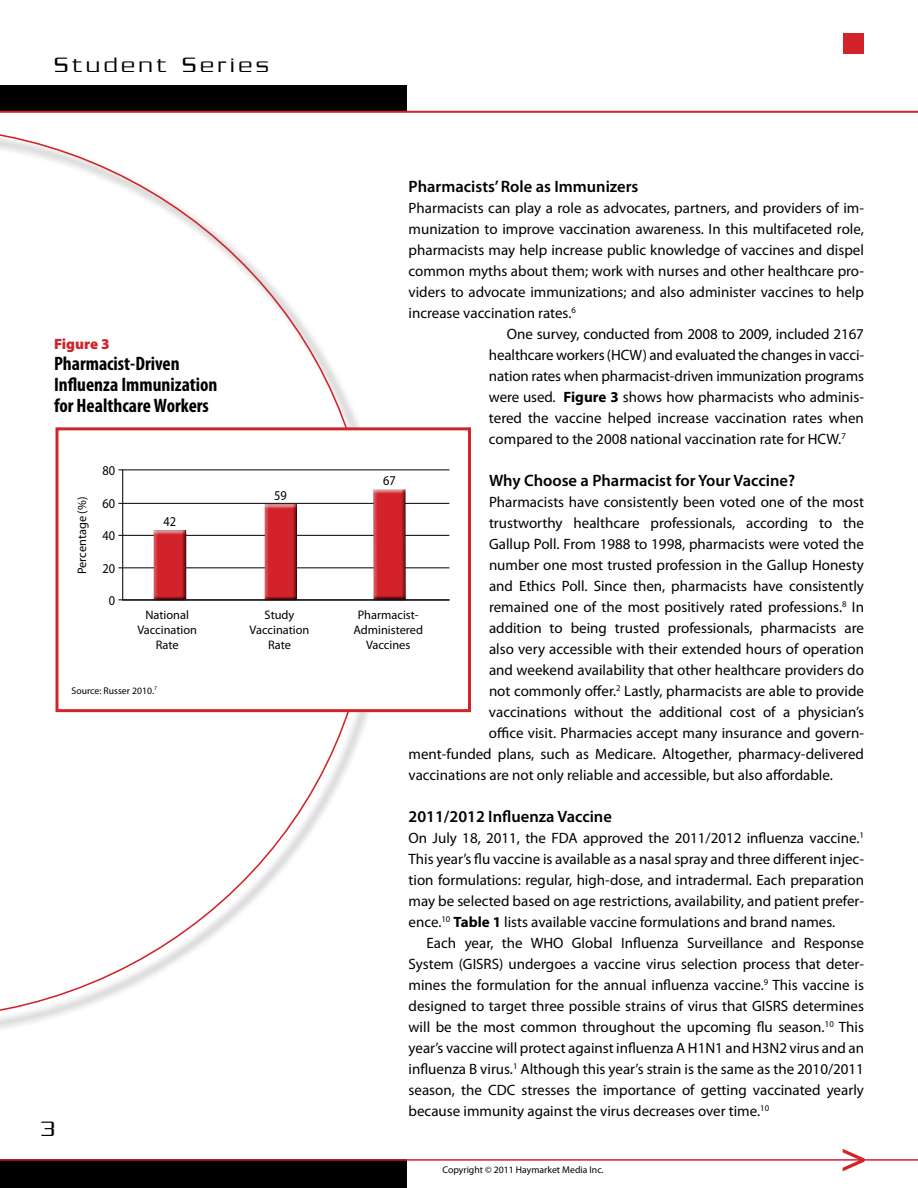
<style>
.page{position:relative;width:918px;height:1188px;background:#fff}
.page>*{position:absolute;margin:0;border:0;box-sizing:border-box;transform-origin:0 0}
.t1{font:300 46.5px "Serpentine";color:#d2232a}
.t2{font:300 22.5px "Serpentine";letter-spacing:.18em;color:#000}
.t3{font:700 condensed 19.5px/21px "Myriad Pro";color:#000}
.t4{font:600 16.5px "Myriad Pro";color:#000}
.t5{font:15px/21px "Myriad Pro";color:#000;text-align:justify}
.t6{font:900 15px "Myriad Pro";color:#d2232a}
.t7{font:13.5px "Myriad Pro";color:#000;scale:.92 1}
.t8{font:12.3px/14.9px "Myriad Pro";color:#000;text-align:center}
.t9{font:9.75px "Myriad Pro";color:#000}
.s1{font-weight:700}
</style>
<div class="page">
<svg style="left:51px;top:85px;width:119px;height:1px"></svg>
<svg style="left:180px;top:85px;width:92px;height:1px"></svg>
<div style="left:0;top:86px;width:406px;height:25px;background:#000"></div>
<div style="left:843px;top:33px;width:21px;height:21px;background:#d2232a"></div>
<div style="left:0;top:1160px;width:406px;height:28px;background:#000"></div>
<hr style="left:0;top:1159px;width:918px;height:2px;background:#d2232a">
<hr style="left:0;top:111px;width:918px;height:2px;background:#d2232a">
<svg style="left:0;top:134px;width:373px;height:886px"></svg>
<div style="left:56px;top:427px;width:415px;height:285px;background:#fff;border:3px solid #d2232a"></div>
<hr style="left:118px;top:470px;width:331px;height:1px;background:#000">
<hr style="left:118px;top:503px;width:331px;height:1px;background:#000">
<hr style="left:118px;top:535px;width:331px;height:1px;background:#000">
<hr style="left:118px;top:568px;width:331px;height:1px;background:#000">
<hr style="left:118px;top:600px;width:331px;height:1px;background:#000">
<svg style="left:122px;top:469px;width:328px;height:132px"></svg>
<div style="left:373px;top:488px;width:35px;height:115px;background:#000;opacity:.75"></div>
<h2 class="t2" style="left:54px;top:52px;width:216px">Student Series</h2>
<p class="t6" style="left:54px;top:333px;width:57px">Figure 3</p>
<h3 class="t3" style="left:54px;top:352px;width:165px">Pharmacist-Driven<br>Influenza Immunization for Healthcare Workers</h3>
<p class="t8" style="left:75px;top:574px;width:79px;rotate:-90deg">Percentage (%)</p>
<p class="t7" style="left:102px;top:462px;width:15px">80</p>
<p class="t7" style="left:102px;top:495px;width:15px">60</p>
<p class="t7" style="left:102px;top:527px;width:15px">40</p>
<p class="t7" style="left:102px;top:560px;width:15px">20</p>
<p class="t7" style="left:109px;top:592px;width:8px">0</p>
<p class="t7" style="left:164px;top:514px;width:15px">42</p>
<p class="t8" style="left:137px;top:608px;width:61px">National<br>Vaccination<br>Rate</p>
<p class="t9" style="left:72px;top:684px;width:87px">Source: Russer 2010.<sup>7</sup></p>
<p class="t7" style="left:274px;top:488px;width:15px">59</p>
<p class="t8" style="left:250px;top:608px;width:61px">Study<br>Vaccination<br>Rate</p>
<h2 class="t2" style="left:41px;top:1116px;width:15px">3</h2>
<p class="t4" style="left:409px;top:176px;width:231px">Pharmacists’ Role as Immunizers</p>
<p class="t5" style="left:409px;top:198px;width:457px">Pharmacists can play a role as advocates, partners, and providers of im-</p>
<p class="t5" style="left:409px;top:219px;width:457px">munization to improve vaccination awareness. In this multifaceted role,</p>
<p class="t5" style="left:409px;top:240px;width:457px">pharmacists may help increase public knowledge of vaccines and dispel</p>
<p class="t5" style="left:409px;top:261px;width:457px">common myths about them; work with nurses and other healthcare pro-</p>
<p class="t5" style="left:409px;top:282px;width:457px">viders to advocate immunizations; and also administer vaccines to help</p>
<p class="t5" style="left:409px;top:303px;width:169px">increase vaccination rates.<sup>6</sup></p>
<p class="t5" style="left:507px;top:324px;width:358px">One survey, conducted from 2008 to 2009, included 2167</p>
<p class="t5" style="left:489px;top:345px;width:376px">healthcare workers (HCW) and evaluated the changes in vacci-</p>
<p class="t5" style="left:489px;top:366px;width:376px">nation rates when pharmacist-driven immunization programs</p>
<p class="t5" style="left:489px;top:387px;width:377px">were used. <span class="s1">Figure 3</span> shows how pharmacists who adminis-</p>
<p class="t5" style="left:489px;top:408px;width:376px">tered the vaccine helped increase vaccination rates when</p>
<p class="t5" style="left:489px;top:429px;width:358px">compared to the 2008 national vaccination rate for HCW.<sup>7</sup></p>
<p class="t4" style="left:489px;top:470px;width:308px">Why Choose a Pharmacist for Your Vaccine?</p>
<p class="t5" style="left:489px;top:492px;width:377px">Pharmacists have consistently been voted one of the most</p>
<p class="t5" style="left:489px;top:513px;width:376px">trustworthy healthcare professionals, according to the</p>
<p class="t5" style="left:489px;top:534px;width:377px">Gallup Poll. From 1988 to 1998, pharmacists were voted the</p>
<p class="t5" style="left:489px;top:555px;width:377px">number one most trusted profession in the Gallup Honesty</p>
<p class="t5" style="left:489px;top:576px;width:376px">and Ethics Poll. Since then, pharmacists have consistently</p>
<p class="t5" style="left:489px;top:597px;width:377px">remained one of the most positively rated professions.<sup>8</sup> In</p>
<p class="t5" style="left:489px;top:618px;width:376px">addition to being trusted professionals, pharmacists are</p>
<p class="t5" style="left:489px;top:639px;width:377px">also very accessible with their extended hours of operation</p>
<p class="t5" style="left:489px;top:660px;width:376px">and weekend availability that other healthcare providers do</p>
<p class="t5" style="left:489px;top:681px;width:377px">not commonly offer.<sup>2</sup> Lastly, pharmacists are able to provide</p>
<p class="t5" style="left:489px;top:702px;width:377px">vaccinations without the additional cost of a physician’s</p>
<p class="t5" style="left:489px;top:723px;width:377px">office visit. Pharmacies accept many insurance and govern-</p>
<p class="t5" style="left:409px;top:744px;width:457px">ment-funded plans, such as Medicare. Altogether, pharmacy-delivered</p>
<p class="t5" style="left:409px;top:765px;width:426px">vaccinations are not only reliable and accessible, but also affordable.</p>
<p class="t4" style="left:409px;top:806px;width:205px">2011/2012 Influenza Vaccine</p>
<p class="t5" style="left:409px;top:828px;width:457px">On July 18, 2011, the FDA approved the 2011/2012 influenza vaccine.<sup>1<br></sup>This year’s flu vaccine is available as a nasal spray and three different injec&shy;tion formulations: regular, high-dose, and intradermal. Each preparation may be selected based on age restrictions, availability, and patient prefer&shy;ence.<sup>10</sup> <span class="s1">Table 1</span> lists available vaccine formulations and brand names.</p>
<p class="t5" style="left:409px;top:933px;width:457px;text-indent:18px">Each year, the WHO Global Influenza Surveillance and Response System (GISRS) undergoes a vaccine virus selection process that deter&shy;mines the formulation for the annual influenza vaccine.<sup>9</sup> This vaccine is designed to target three possible strains of virus that GISRS determines will be the most common throughout the upcoming flu season.<sup>10</sup> This year’s vaccine will protect against influenza A H1N1 and H3N2 virus and an influenza B virus.<sup>1</sup> Although this year’s strain is the same as the 2010/2011 season, the CDC stresses the importance of getting vaccinated yearly because immunity against the virus decreases over time.<sup>10</sup></p>
<p class="t7" style="left:383px;top:473px;width:15px">67</p>
<p class="t8" style="left:353px;top:608px;width:71px">Pharmacist-<br>Administered<br>Vaccines</p>
<p class="t9" style="left:442px;top:1164px;width:163px">Copyright © 2011 Haymarket Media Inc.</p>
<h1 class="t1" style="left:840px;top:1130px;width:29px">&gt;</h1>
</div>
